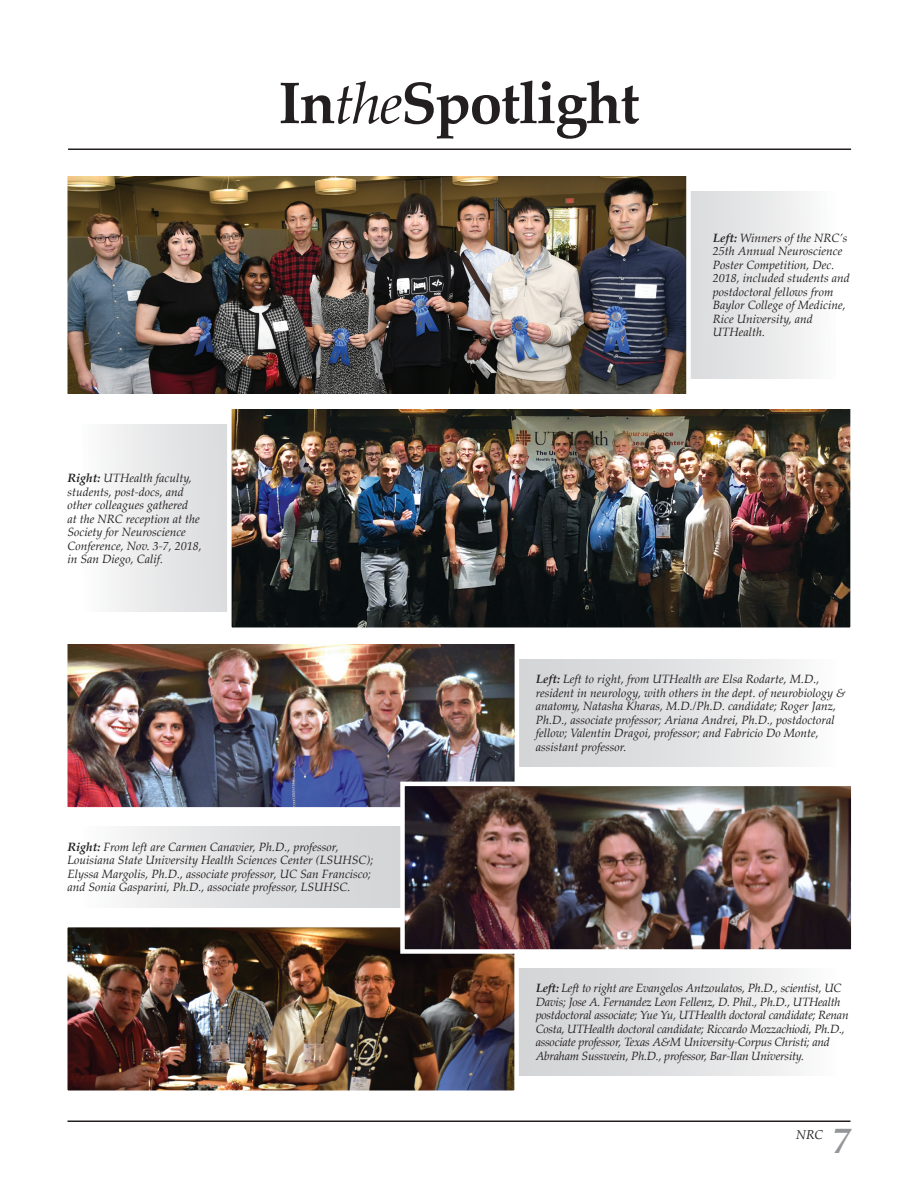
<style>
.page{position:relative;width:918px;height:1188px;background:#fff}
.page>*{position:absolute;margin:0;border:0;box-sizing:border-box;transform-origin:0 0}
.t1{font:700 58.5px "Palatino Linotype";letter-spacing:-.025em;color:#231f20}
.t2{font:italic 700 36px "Palatino Linotype";color:#939598}
.t3{font:italic 12.75px "Palatino Linotype";color:#231f20}
.t4{font:italic 12px/13.5px "Palatino Linotype";color:#231f20}
.t5{font:italic 12px/13.5px "Palatino Linotype";letter-spacing:-.02em;color:#231f20}
.s1{font-weight:700}
.s2{font-weight:400;font-style:italic}
</style>
<div class="page">
<hr style="left:68px;top:1120px;width:782px;height:2px;background:#231f20">
<svg style="left:108px;top:425px;width:117px;height:187px;fill:#e6e6e7"></svg>
<img style="left:225px;top:409px;width:626px;height:219px">
<svg style="left:693px;top:191px;width:118px;height:187px;fill:#e6e6e7"></svg>
<svg style="left:521px;top:659px;width:275px;height:107px;background:#e0e1e2"></svg>
<svg style="left:521px;top:968px;width:275px;height:108px;background:#e0e1e2"></svg>
<svg style="left:124px;top:826px;width:274px;height:81px;background:#e0e1e2"></svg>
<hr style="left:68px;top:148px;width:783px;height:2px;background:#231f20">
<img style="left:67px;top:176px;width:626px;height:218px">
<img style="left:67px;top:644px;width:454px;height:164px">
<img style="left:67px;top:927px;width:454px;height:164px">
<img style="left:398px;top:779px;width:454px;height:177px">
<p class="t4" style="left:68px;top:471px;width:136px"><span class="s1">Right:</span> UTHealth faculty, students, post-docs, and other colleagues gathered<br>at the NRC reception at the<br>Society for Neuroscience<br>Conference, Nov. 3-7, 2018, in San Diego, Calif.</p>
<h1 class="t1" style="left:278px;top:62px;width:363px">In<span class="s2">the</span>Spotlight</h1>
<p class="t4" style="left:713px;top:231px;width:138px"><span class="s1">Left:</span> Winners of the NRC’s<br>25th Annual Neuroscience<br>Poster Competition, Dec.<br>2018, included students and postdoctoral fellows from<br>Baylor College of Medicine,<br>Rice University, and<br>UTHealth.</p>
<p class="t4" style="left:536px;top:672px;width:311px"><span class="s1">Left:</span> Left to right, from UTHealth are Elsa Rodarte, M.D., resident in neurology, with others in the dept. of neurobiology &amp; anatomy, Natasha Kharas, M.D./Ph.D. candidate; Roger Janz, Ph.D., associate professor; Ariana Andrei, Ph.D., postdoctoral fellow; Valentin Dragoi, professor; and Fabricio Do Monte, assistant professor.</p>
<p class="t4" style="left:68px;top:840px;width:308px"><span class="s1">Right:</span> From left are Carmen Canavier, Ph.D., professor, Louisiana State University Health Sciences Center (LSUHSC); Elyssa Margolis, Ph.D., associate professor, UC San Francisco; and Sonia Gasparini, Ph.D., associate professor, LSUHSC.</p>
<p class="t5" style="left:536px;top:981px;width:315px"><span class="s1">Left:</span> Left to right are Evangelos Antzoulatos, Ph.D., scientist, UC Davis; Jose A. Fernandez Leon Fellenz, D. Phil., Ph.D., UTHealth postdoctoral associate; Yue Yu, UTHealth doctoral candidate; Renan Costa, UTHealth doctoral candidate; Riccardo Mozzachiodi, Ph.D., associate professor, Texas A&amp;M University-Corpus Christi; and Abraham Susswein, Ph.D., professor, Bar-Ilan University.</p>
<p class="t3" style="left:796px;top:1126px;width:28px">NRC</p>
<h2 class="t2" style="left:832px;top:1115px;width:19px">7</h2>
</div>
